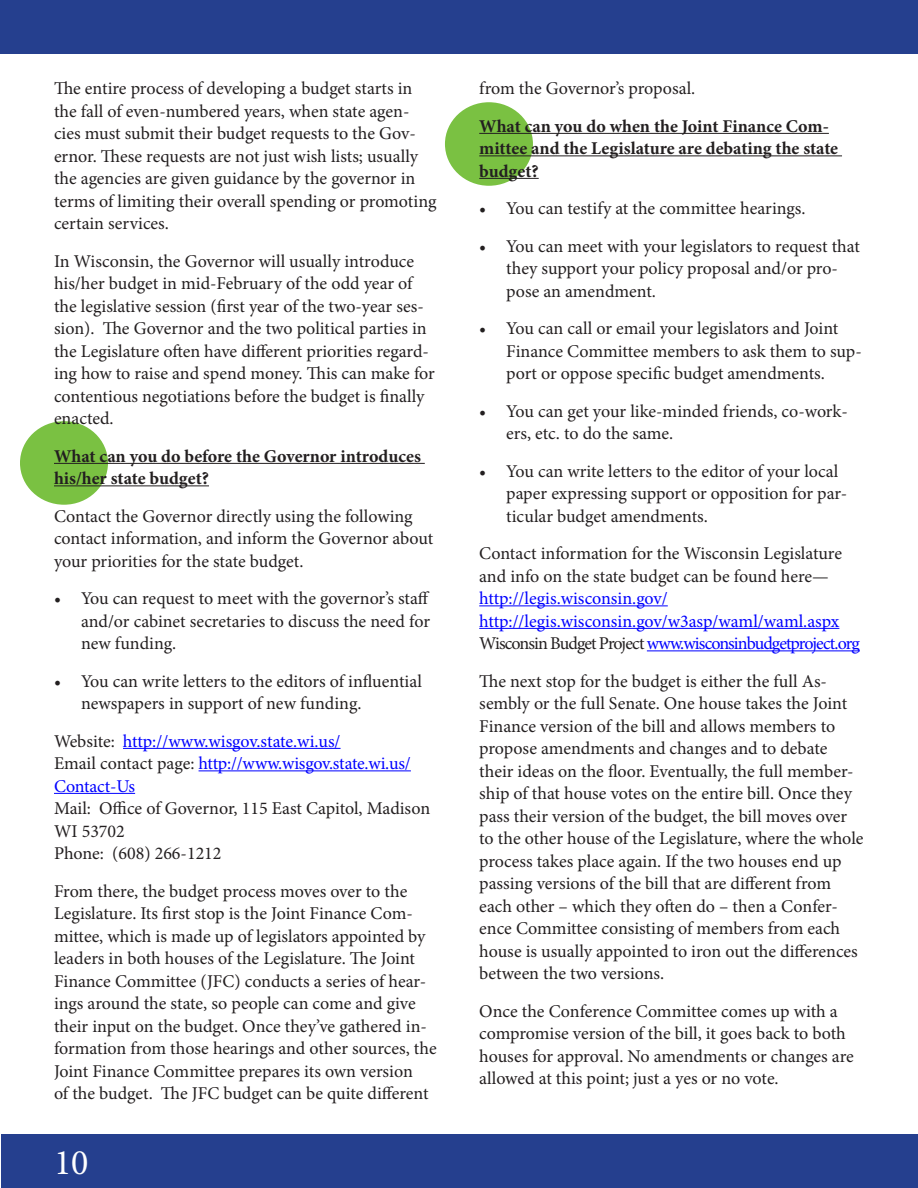
<style>
.page{position:relative;width:918px;height:1188px;background:#fff}
.page>*{position:absolute;margin:0;border:0;box-sizing:border-box;transform-origin:0 0}
.t1{font:36px "Minion Pro";color:#fff}
.t2{font:18px/22.5px "Minion Pro";letter-spacing:-.005em;color:#231f20}
.t3{font:700 18px/22.5px "Minion Pro";color:#231f20}
.s1{color:#00f}
</style>
<div class="page">
<div style="left:1px;top:1px;width:917px;height:53px;background:#253f8e"></div>
<div style="left:2px;top:1134px;width:916px;height:54px;background:#253f8e"></div>
<div style="left:20px;top:421px;width:88px;height:84px;background:#7ac142;border-radius:50%"></div>
<div style="left:445px;top:102px;width:88px;height:84px;background:#7ac142;border-radius:50%"></div>
<hr style="left:54px;top:463px;width:371px;height:1px;background:#231f20">
<hr style="left:54px;top:485px;width:155px;height:1px;background:#231f20">
<hr style="left:123px;top:748px;width:218px;height:1px;background:#00f">
<hr style="left:199px;top:770px;width:212px;height:1px;background:#00f">
<hr style="left:54px;top:793px;width:81px;height:1px;background:#00f">
<hr style="left:479px;top:133px;width:350px;height:1px;background:#231f20">
<hr style="left:479px;top:155px;width:363px;height:1px;background:#231f20">
<hr style="left:479px;top:178px;width:60px;height:1px;background:#231f20">
<hr style="left:479px;top:605px;width:189px;height:1px;background:#00f">
<hr style="left:479px;top:628px;width:360px;height:1px;background:#00f">
<hr style="left:647px;top:650px;width:213px;height:1px;background:#00f">
<p class="t2" style="left:54px;top:77px;width:384px">The entire process of developing a budget starts in the fall of even-numbered years, when state agen&shy;cies must submit their budget requests to the Gov&shy;ernor. These requests are not just wish lists; usually the agencies are given guidance by the governor in terms of limiting their overall spending or promoting certain services.</p>
<p class="t2" style="left:54px;top:250px;width:382px">In Wisconsin, the Governor will usually introduce his/her budget in mid-February of the odd year of the legislative session (first year of the two-year ses&shy;sion). The Governor and the two political parties in the Legislature often have different priorities regard&shy;ing how to raise and spend money. This can make for contentious negotiations before the budget is finally enacted.</p>
<p class="t3" style="left:54px;top:444px;width:368px">What can you do before the Governor introduces his/her state budget?</p>
<p class="t2" style="left:54px;top:505px;width:381px">Contact the Governor directly using the following contact information, and inform the Governor about your priorities for the state budget.</p>
<p class="t2" style="left:81px;top:587px;width:351px;text-align:justify;text-indent:-27px">• You can request to meet with the governor’s staff and/or cabinet secretaries to discuss the need for new funding.</p>
<p class="t2" style="left:81px;top:670px;width:343px;text-indent:-27px">• You can write letters to the editors of influential newspapers in support of new funding.</p>
<p class="t2" style="left:54px;top:730px;width:378px">Website: <span class="s1">http://www.wisgov.state.wi.us/<br></span>Email contact page: <span class="s1">http://www.wisgov.state.wi.us/<br>Contact-Us<br></span>Mail: Office of Governor, 115 East Capitol, Madison<br>WI 53702<br>Phone: (608) 266-1212</p>
<p class="t2" style="left:54px;top:880px;width:384px">From there, the budget process moves over to the Legislature. Its first stop is the Joint Finance Com&shy;mittee, which is made up of legislators appointed by leaders in both houses of the Legislature. The Joint Finance Committee (JFC) conducts a series of hear&shy;ings around the state, so people can come and give their input on the budget. Once they’ve gathered in&shy;formation from those hearings and other sources, the Joint Finance Committee prepares its own version<br>of the budget. The JFC budget can be quite different</p>
<h1 class="t1" style="left:54px;top:1138px;width:36px">10</h1>
<p class="t2" style="left:479px;top:77px;width:218px">from the Governor’s proposal.</p>
<p class="t3" style="left:479px;top:114px;width:360px">What can you do when the Joint Finance Com&shy;mittee and the Legislature are debating the state budget?</p>
<p class="t2" style="left:479px;top:197px;width:328px">• You can testify at the committee hearings.</p>
<p class="t2" style="left:506px;top:235px;width:355px;text-indent:-27px">• You can meet with your legislators to request that they support your policy proposal and/or pro&shy;pose an amendment.</p>
<p class="t2" style="left:506px;top:317px;width:357px;text-indent:-27px">• You can call or email your legislators and Joint<br>Finance Committee members to ask them to sup&shy;port or oppose specific budget amendments.</p>
<p class="t2" style="left:506px;top:400px;width:343px;text-indent:-27px">• You can get your like-minded friends, co-work&shy;ers, etc. to do the same.</p>
<p class="t2" style="left:506px;top:460px;width:342px;text-indent:-27px">• You can write letters to the editor of your local paper expressing support or opposition for par&shy;ticular budget amendments.</p>
<p class="t2" style="left:479px;top:542px;width:382px">Contact information for the Wisconsin Legislature and info on the state budget can be found here— <span class="s1">http://legis.wisconsin.gov/ http://legis.wisconsin.gov/w3asp/waml/waml.aspx </span>Wisconsin Budget Project <span class="s1">www.wisconsinbudgetproject.org</span></p>
<p class="t2" style="left:479px;top:670px;width:386px">The next stop for the budget is either the full As&shy;sembly or the full Senate. One house takes the Joint Finance version of the bill and allows members to propose amendments and changes and to debate their ideas on the floor. Eventually, the full member&shy;ship of that house votes on the entire bill. Once they pass their version of the budget, the bill moves over to the other house of the Legislature, where the whole process takes place again. If the two houses end up passing versions of the bill that are different from each other – which they often do – then a Confer&shy;ence Committee consisting of members from each house is usually appointed to iron out the differences between the two versions.</p>
<p class="t2" style="left:479px;top:1000px;width:376px">Once the Conference Committee comes up with a compromise version of the bill, it goes back to both houses for approval. No amendments or changes are allowed at this point; just a yes or no vote.</p>
</div>
